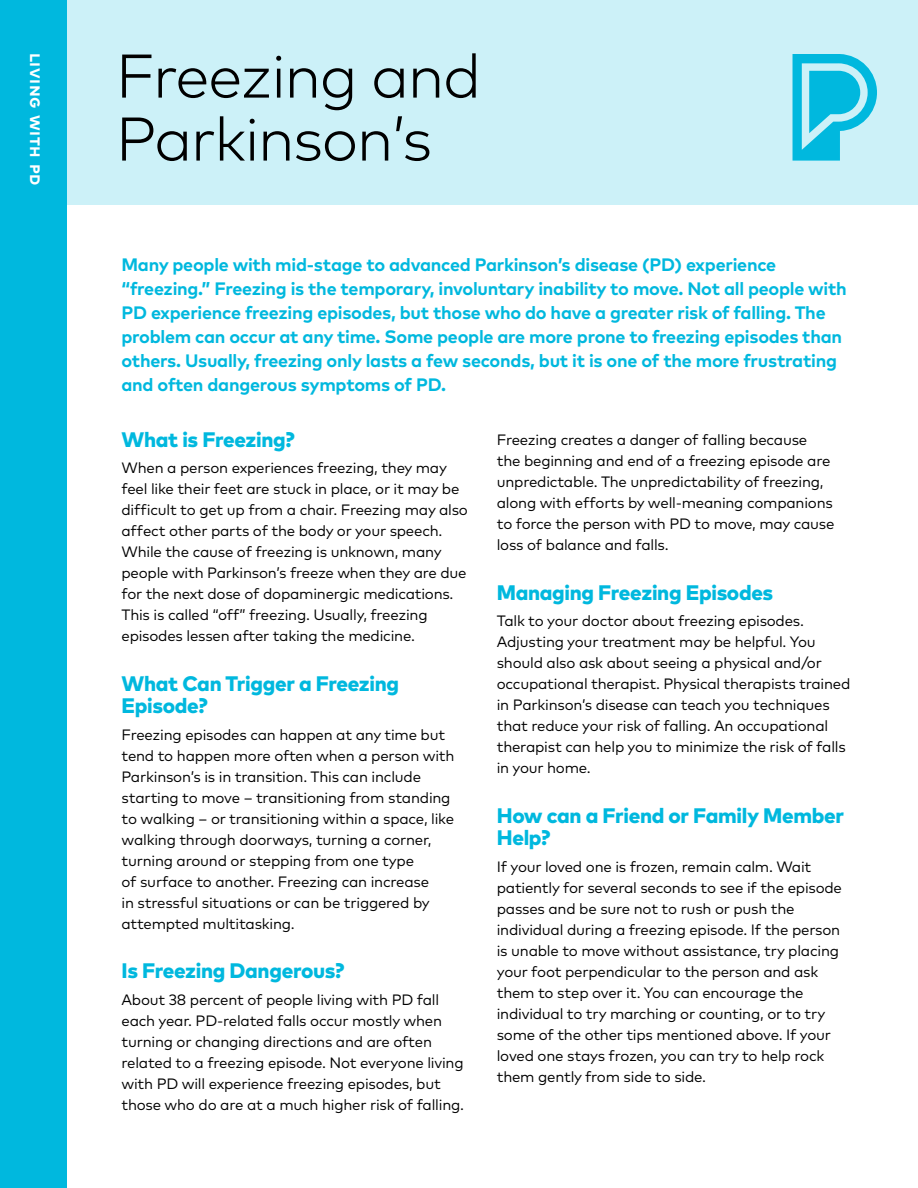
<style>
.page{position:relative;width:918px;height:1188px;background:#fff}
.page>*{position:absolute;margin:0;border:0;box-sizing:border-box;transform-origin:0 0}
.t1{font:300 61.5px/63px "Mark OT";letter-spacing:-.025em;color:#000}
.t2{font:800 21px/22.5px "Mark OT";letter-spacing:-.015em;color:#00b8de}
.t3{font:700 18px/24px "Mark OT";letter-spacing:-.015em;color:#00b8de}
.t4{font:700 18px "Mark OT";letter-spacing:.04em;color:#fff}
.t5{font:15px/21px "Mark OT";letter-spacing:-.015em;color:#000}
</style>
<div class="page">
<div style="left:68px;top:0;width:850px;height:205px;background:#ccf1f8"></div>
<div style="left:0;top:0;width:68px;height:1188px;background:#00b8de"></div>
<svg style="left:793px;top:54px;width:84px;height:107px"></svg>
<p class="t4" style="left:48px;top:53px;width:134px;rotate:90deg">Living with PD</p>
<h1 class="t1" style="left:116px;top:44px;width:367px">Freezing and<br>Parkinson’s</h1>
<p class="t3" style="left:122px;top:252px;width:727px">Many people with mid-stage to advanced Parkinson’s disease (PD) experience “freezing.” Freezing is the temporary, involuntary inability to move. Not all people with PD experience freezing episodes, but those who do have a greater risk of falling. The problem can occur at any time. Some people are more prone to freezing episodes than others. Usually, freezing only lasts a few seconds, but it is one of the more frustrating and often dangerous symptoms of PD.</p>
<h2 class="t2" style="left:122px;top:428px;width:175px">What is Freezing?</h2>
<p class="t5" style="left:122px;top:457px;width:348px">When a person experiences freezing, they may feel like their feet are stuck in place, or it may be difficult to get up from a chair. Freezing may also affect other parts of the body or your speech.<br>While the cause of freezing is unknown, many people with Parkinson’s freeze when they are due for the next dose of dopaminergic medications.<br>This is called “off” freezing. Usually, freezing episodes lessen after taking the medicine.</p>
<h2 class="t2" style="left:122px;top:672px;width:279px">What Can Trigger a Freezing<br>Episode?</h2>
<p class="t5" style="left:122px;top:724px;width:334px">Freezing episodes can happen at any time but tend to happen more often when a person with Parkinson’s is in transition. This can include starting to move – transitioning from standing to walking – or transitioning within a space, like walking through doorways, turning a corner, turning around or stepping from one type<br>of surface to another. Freezing can increase<br>in stressful situations or can be triggered by attempted multitasking.</p>
<h2 class="t2" style="left:122px;top:959px;width:225px">Is Freezing Dangerous?</h2>
<p class="t5" style="left:122px;top:989px;width:344px">About 38 percent of people living with PD fall each year. PD-related falls occur mostly when turning or changing directions and are often related to a freezing episode. Not everyone living with PD will experience freezing episodes, but those who do are at a much higher risk of falling.</p>
<p class="t5" style="left:497px;top:429px;width:339px">Freezing creates a danger of falling because the beginning and end of a freezing episode are unpredictable. The unpredictability of freezing, along with efforts by well-meaning companions to force the person with PD to move, may cause loss of balance and falls.</p>
<h2 class="t2" style="left:497px;top:581px;width:278px">Managing Freezing Episodes</h2>
<p class="t5" style="left:497px;top:610px;width:355px">Talk to your doctor about freezing episodes.<br>Adjusting your treatment may be helpful. You should also ask about seeing a physical and/or occupational therapist. Physical therapists trained in Parkinson’s disease can teach you techniques that reduce your risk of falling. An occupational therapist can help you to minimize the risk of falls in your home.</p>
<h2 class="t2" style="left:497px;top:804px;width:349px">How can a Friend or Family Member<br>Help?</h2>
<p class="t5" style="left:497px;top:856px;width:347px">If your loved one is frozen, remain calm. Wait patiently for several seconds to see if the episode passes and be sure not to rush or push the individual during a freezing episode. If the person is unable to move without assistance, try placing your foot perpendicular to the person and ask them to step over it. You can encourage the individual to try marching or counting, or to try some of the other tips mentioned above. If your loved one stays frozen, you can try to help rock them gently from side to side.</p>
</div>
